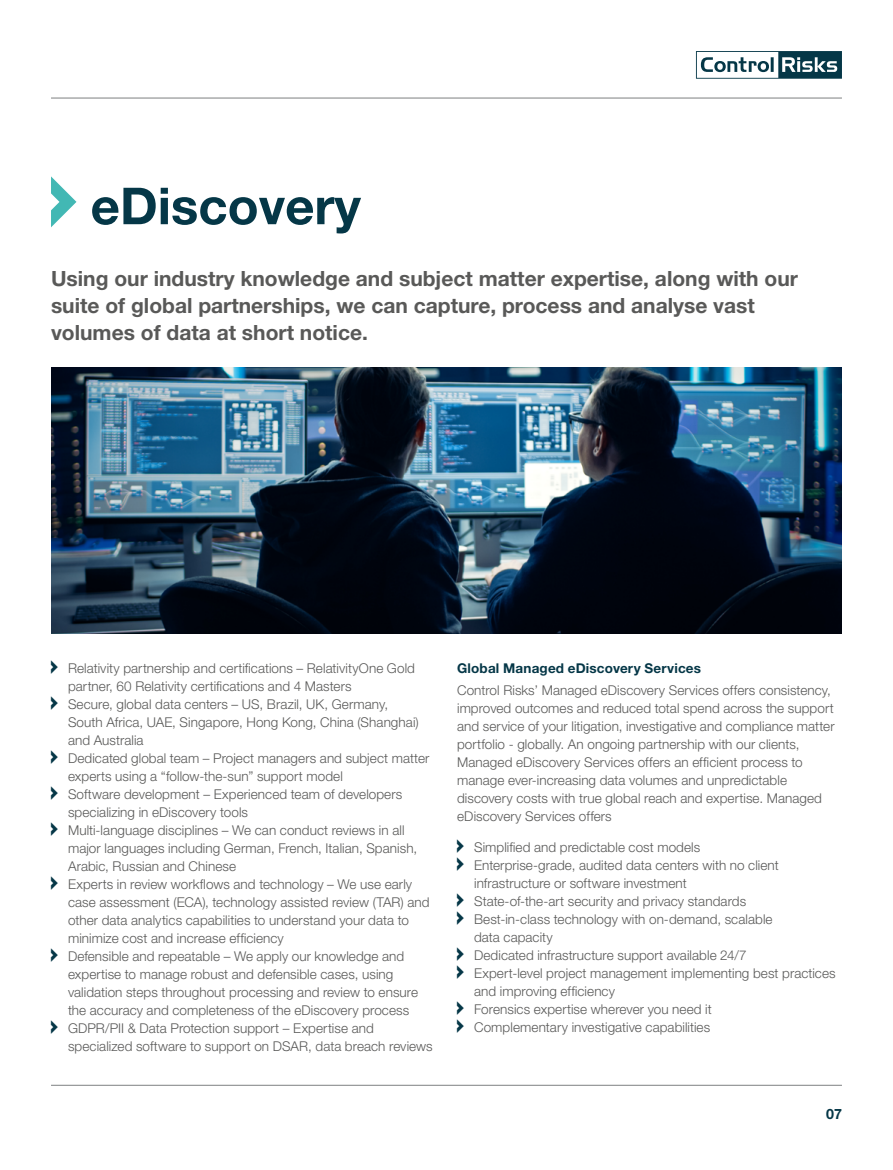
<style>
.page{position:relative;width:893px;height:1170px;background:#fff}
.page>*{position:absolute;margin:0;border:0;box-sizing:border-box;transform-origin:0 0}
.t1{font:700 51px "Helvetica Neue LT Std";color:#053747}
.t2{font:700 21px/27px "Helvetica Neue LT Std";color:#595958}
.t3{font:700 14.25px "Helvetica Neue LT Std";color:#053747}
.t4{font:300 13.5px/18px "Helvetica Neue LT Std";letter-spacing:.005em;color:#595958}
.t5{font:700 13.5px "Helvetica Neue LT Std";letter-spacing:.015em;color:#053747}
</style>
<div class="page">
<img style="left:51px;top:367px;width:791px;height:266px">
<hr style="left:51px;top:1084px;width:791px;height:1px;background:#7e8081">
<hr style="left:51px;top:98px;width:791px;height:1px;background:#7e8081">
<svg style="left:696px;top:51px;width:146px;height:28px"></svg>
<h1 class="t1" style="left:91px;top:174px;width:272px">eDiscovery</h1>
<h2 class="t2" style="left:51px;top:265px;width:748px">Using our industry knowledge and subject matter expertise, along with our suite of global partnerships, we can capture, process and analyse vast volumes of data at short notice.</h2>
<p class="t4" style="left:68px;top:658px;width:366px">Relativity partnership and certifications – RelativityOne Gold partner, 60 Relativity certifications and 4 Masters<br>Secure, global data centers – US, Brazil, UK, Germany,<br>South Africa, UAE, Singapore, Hong Kong, China (Shanghai) and Australia<br>Dedicated global team – Project managers and subject matter experts using a “follow-the-sun” support model<br>Software development – Experienced team of developers specializing in eDiscovery tools<br>Multi-language disciplines – We can conduct reviews in all major languages including German, French, Italian, Spanish, Arabic, Russian and Chinese<br>Experts in review workflows and technology – We use early case assessment (ECA), technology assisted review (TAR) and other data analytics capabilities to understand your data to minimize cost and increase efficiency<br>Defensible and repeatable – We apply our knowledge and expertise to manage robust and defensible cases, using validation steps throughout processing and review to ensure the accuracy and completeness of the eDiscovery process GDPR/PII &amp; Data Protection support – Expertise and specialized software to support on DSAR, data breach reviews</p>
<p class="t5" style="left:457px;top:659px;width:245px">Global Managed eDiscovery Services</p>
<p class="t4" style="left:457px;top:681px;width:379px">Control Risks’ Managed eDiscovery Services offers consistency, improved outcomes and reduced total spend across the support and service of your litigation, investigative and compliance matter portfolio - globally. An ongoing partnership with our clients, Managed eDiscovery Services offers an efficient process to manage ever-increasing data volumes and unpredictable discovery costs with true global reach and expertise. Managed eDiscovery Services offers</p>
<p class="t4" style="left:474px;top:838px;width:363px">Simplified and predictable cost models<br>Enterprise-grade, audited data centers with no client infrastructure or software investment<br>State-of-the-art security and privacy standards<br>Best-in-class technology with on-demand, scalable<br>data capacity<br>Dedicated infrastructure support available 24/7<br>Expert-level project management implementing best practices and improving efficiency<br>Forensics expertise wherever you need it<br>Complementary investigative capabilities</p>
<p class="t3" style="left:826px;top:1104px;width:17px">07</p>
</div>
